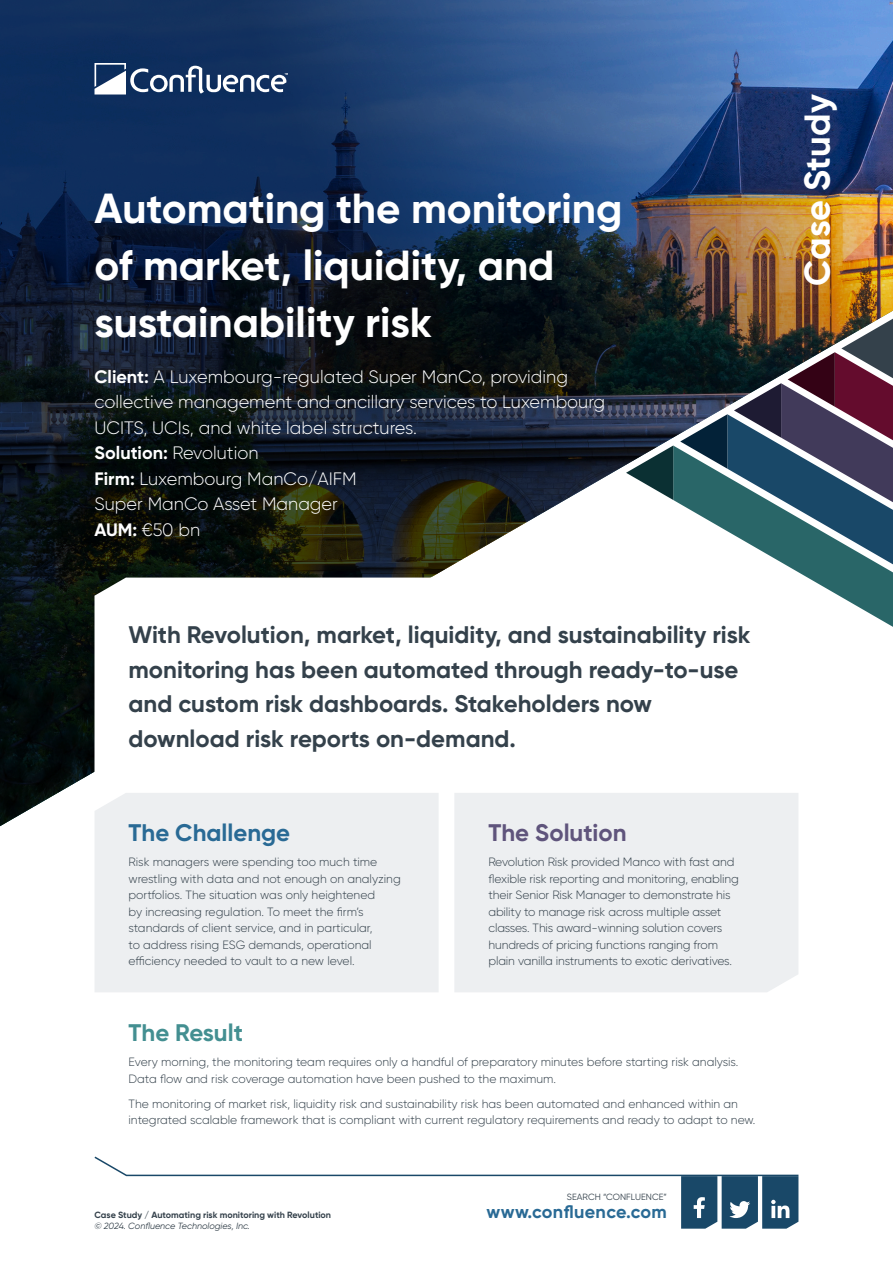
<style>
.page{position:relative;width:893px;height:1263px;background:#fff}
.page>*{position:absolute;margin:0;border:0;box-sizing:border-box;transform-origin:0 0}
.t1{font:700 42px/57px "Gilroy";color:#fff}
.Document_Identifier{font:700 36px "Gilroy";letter-spacing:-.005em;color:#fff}
.t2{font:700 24px/34.5px "Gilroy";color:#34414b}
.t3{font:700 24px "Gilroy";color:#296a95}
.t4{font:700 24px "Gilroy";color:#5f547c}
.t5{font:700 24px "Gilroy";color:#438f91}
.t6{font:300 18px/25.5px "Gilroy";color:#fff}
.Content{font:700 18px "Gilroy";letter-spacing:.02em;color:#296a95}
.Content-2{font:300 12px/16.5px "Gilroy";color:#34414b}
.t7{font:700 9px "Gilroy";color:#34414b}
.t8{font:italic 9px "Gilroy";color:#34414b}
.Content-3{font:9px "Gilroy";color:#34414b}
.s1{font-weight:700}
</style>
<div class="page">
<img style="left:0;top:0;width:893px;height:827px">
<svg style="left:626px;top:319px;width:267px;height:308px"></svg>
<svg style="left:95px;top:578px;width:703px;height:220px"></svg>
<div style="left:454px;top:793px;width:344px;height:199px;background:#edeff1"></div>
<div style="left:95px;top:793px;width:344px;height:199px;background:#edeff1"></div>
<svg style="left:94px;top:63px;width:194px;height:31px"></svg>
<svg style="left:94px;top:1156px;width:705px;height:73px"></svg>
<h2 class="t1" style="left:94px;top:179px;width:529px">Automating the monitoring of market, liquidity, and sustainability risk</h2>
<h4 class="t6" style="left:95px;top:363px;width:512px"><span class="s1">Client:</span> A Luxembourg-regulated Super ManCo, providing collective management and ancillary services to Luxembourg<br>UCITS, UCIs, and white label structures.</h4>
<h4 class="t6" style="left:95px;top:440px;width:165px"><span class="s1">Solution:</span> Revolution</h4>
<h4 class="t6" style="left:95px;top:465px;width:264px"><span class="s1">Firm:</span> Luxembourg ManCo/AIFM<br>Super ManCo Asset Manager</h4>
<h4 class="t6" style="left:95px;top:516px;width:107px"><span class="s1">AUM:</span> €50 bn</h4>
<h2 class="t2" style="left:129px;top:617px;width:623px">With Revolution, market, liquidity, and sustainability risk monitoring has been automated through ready-to-use and custom risk dashboards. Stakeholders now download risk reports on-demand.</h2>
<h4 class="t3" style="left:129px;top:818px;width:163px">The Challenge</h4>
<p class="Content-2" style="left:129px;top:854px;width:274px">Risk managers were spending too much time wrestling with data and not enough on analyzing portfolios. The situation was only heightened<br>by increasing regulation. To meet the firm’s standards of client service, and in particular,<br>to address rising ESG demands, operational efficiency needed to vault to a new level.</p>
<h4 class="t4" style="left:488px;top:818px;width:140px">The Solution</h4>
<p class="Content-2" style="left:488px;top:854px;width:252px">Revolution Risk provided Manco with fast and flexible risk reporting and monitoring, enabling their Senior Risk Manager to demonstrate his ability to manage risk across multiple asset classes. This award-winning solution covers hundreds of pricing functions ranging from plain vanilla instruments to exotic derivatives.</p>
<h4 class="t5" style="left:129px;top:1018px;width:116px">The Result</h4>
<p class="Content-2" style="left:129px;top:1054px;width:611px">Every morning, the monitoring team requires only a handful of preparatory minutes before starting risk analysis.<br>Data flow and risk coverage automation have been pushed to the maximum.</p>
<p class="Content-2" style="left:129px;top:1095px;width:628px">The monitoring of market risk, liquidity risk and sustainability risk has been automated and enhanced within an integrated scalable framework that is compliant with current regulatory requirements and ready to adapt to new.</p>
<p class="Content-3" style="left:567px;top:1191px;width:102px">SEARCH “CONFLUENCE”</p>
<p class="t7" style="left:94px;top:1209px;width:238px">Case Study / Automating risk monitoring with Revolution</p>
<p class="Content" style="left:487px;top:1200px;width:182px">www.confluence.com</p>
<p class="t8" style="left:94px;top:1220px;width:157px">© 2024. Confluence Technologies, Inc.</p>
<p class="Document_Identifier" style="left:795px;top:286px;width:193px;rotate:-90deg">Case Study</p>
</div>
